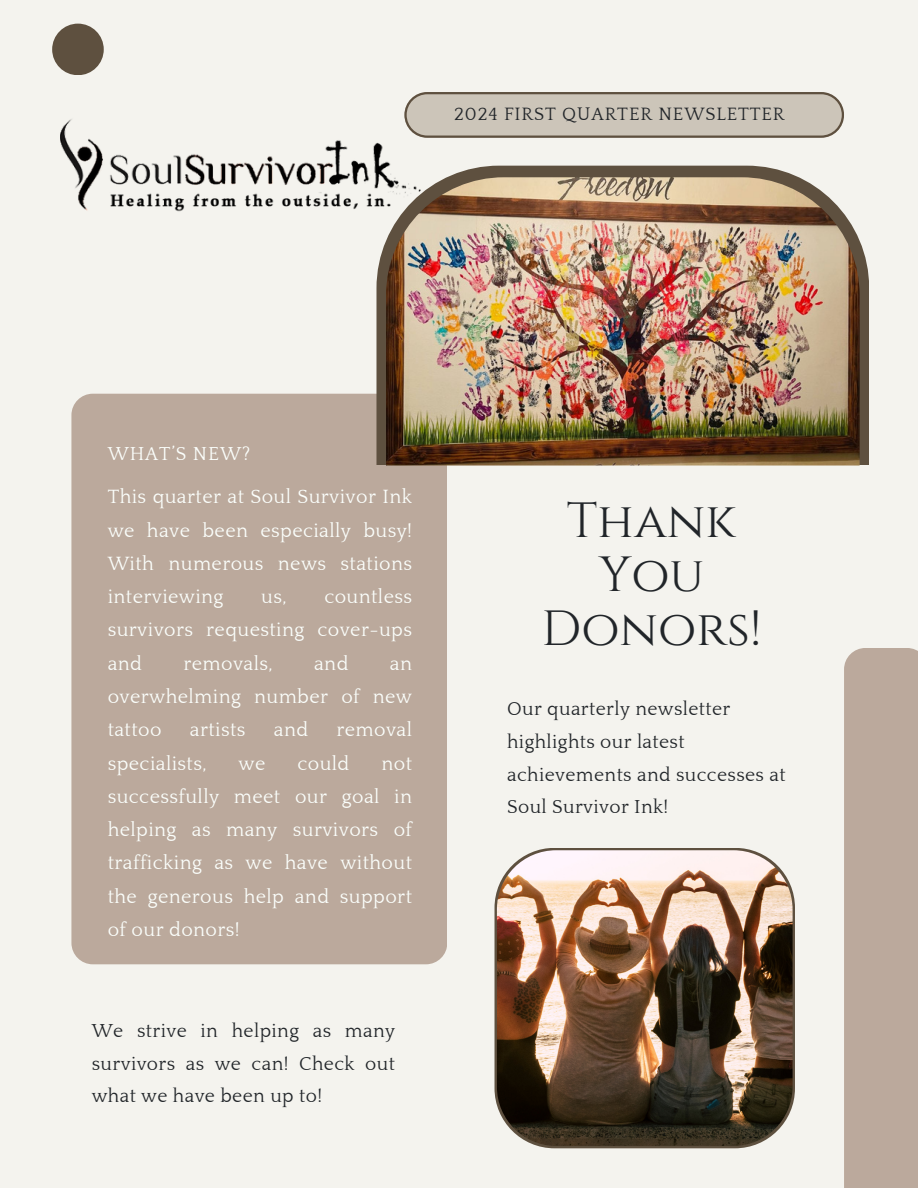
<style>
.page{position:relative;width:918px;height:1188px;background:#f4f3ee}
.page>*{position:absolute;margin:0;border:0;box-sizing:border-box;transform-origin:0 0}
.t1{font:49.35px/54px "Cinzel";color:#212529;text-align:center}
.t2{font:19.65px/33.3px "Quattrocento";letter-spacing:.02em;color:#fbfefb;text-align:justify}
.t3{font:19.2px/32.7px "Quattrocento";letter-spacing:.02em;color:#212529}
.t4{font:19.2px "Quattrocento";letter-spacing:.05em;color:#fbfefb}
.t5{font:18.3px "Quattrocento";letter-spacing:.05em;color:#212529}
</style>
<div class="page">
<div style="left:71px;top:394px;width:376px;height:570px;background:#bba99c;border-radius:21px"></div>
<svg style="left:404px;top:92px;width:440px;height:46px;background:#c1b9ad"></svg>
<svg style="left:376px;top:166px;width:493px;height:299px;fill:#5e503f"></svg>
<img style="left:386px;top:177px;width:474px;height:288px">
<div style="left:52px;top:24px;width:52px;height:51px;background:#5e503f;border-radius:50%"></div>
<div style="left:844px;top:648px;width:74px;height:540px;background:#bba99c"></div>
<div style="left:495px;top:848px;width:300px;height:300px;background:#5e503f;border-radius:60px"></div>
<img style="left:497px;top:850px;width:296px;height:296px;border-radius:59px">
<img style="left:60px;top:115px;width:367px;height:99px">
<h2 class="t5" style="left:454px;top:104px;width:332px">2024 FIRST QUARTER NEWSLETTER</h2>
<p class="t4" style="left:108px;top:444px;width:144px">WHAT’S NEW?</p>
<h1 class="t2" style="left:108px;top:481px;width:306px">This quarter at Soul Survivor Ink we have been especially busy!<br>With numerous news stations interviewing</h1>
<h1 class="t2" style="left:108px;top:581px;width:306px;text-indent:217px">countless survivors requesting cover-ups and</h1>
<h1 class="t2" style="left:261px;top:581px;width:27px">us,</h1>
<h1 class="t2" style="left:183px;top:647px;width:91px">removals,</h1>
<h1 class="t2" style="left:314px;top:647px;width:36px">and</h1>
<h1 class="t2" style="left:108px;top:647px;width:306px;text-indent:282px">an overwhelming number of new tattoo</h1>
<h1 class="t2" style="left:190px;top:714px;width:57px">artists</h1>
<h1 class="t2" style="left:274px;top:714px;width:36px">and</h1>
<h1 class="t2" style="left:337px;top:714px;width:77px">removal</h1>
<h1 class="t2" style="left:108px;top:747px;width:100px">specialists,</h1>
<h1 class="t2" style="left:239px;top:747px;width:28px">we</h1>
<h1 class="t2" style="left:297px;top:747px;width:53px">could</h1>
<h1 class="t2" style="left:108px;top:747px;width:306px;text-indent:274px">not successfully meet our goal in helping as many survivors of trafficking as we have without the generous help and support of our donors!</h1>
<p class="t3" style="left:92px;top:1015px;width:305px;text-align:justify">We strive in helping as many survivors as we can! Check out what we have been up to!</p>
<p class="t1" style="left:541px;top:495px;width:221px">Thank<br>You<br>Donors!</p>
<p class="t3" style="left:507px;top:693px;width:280px">Our quarterly newsletter highlights our latest achievements and successes at<br>Soul Survivor Ink!</p>
</div>
